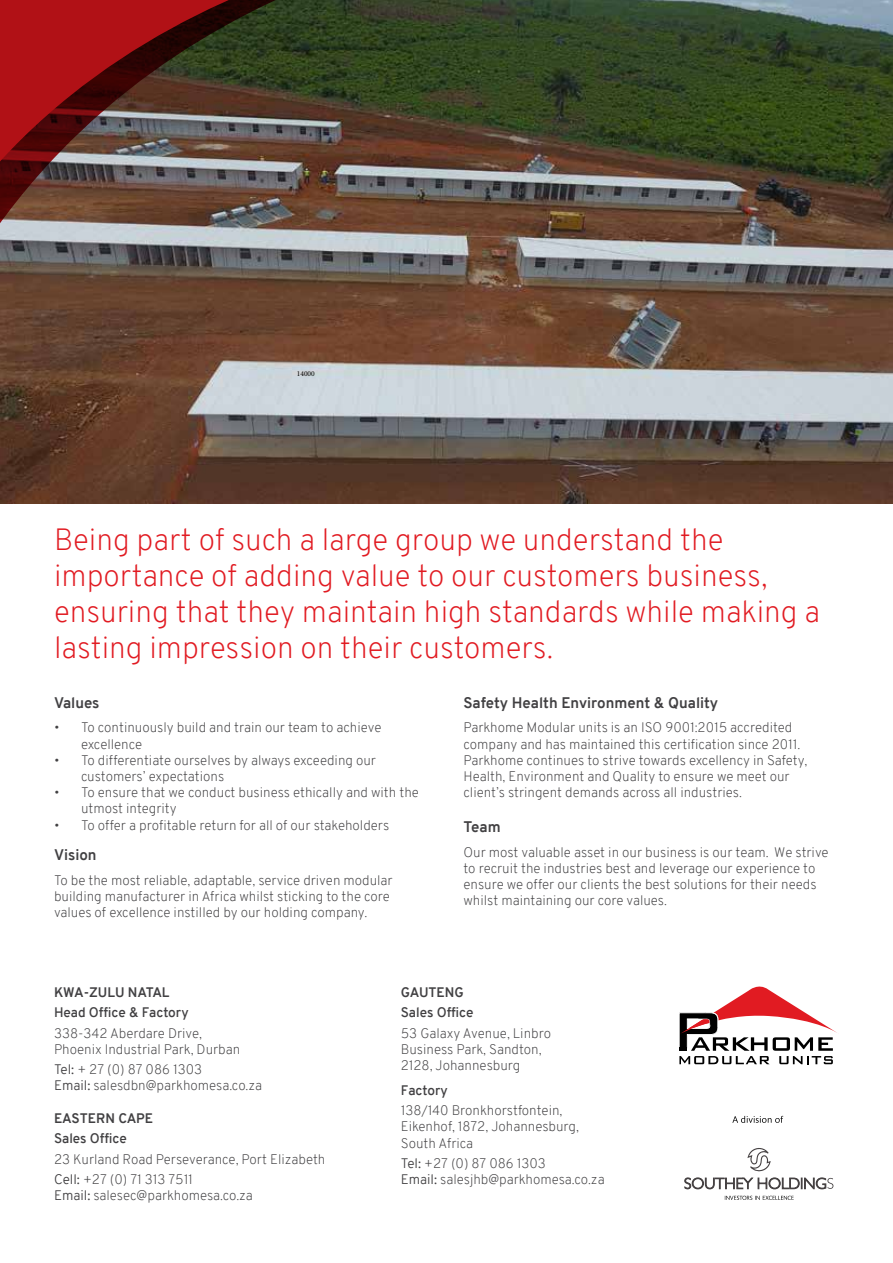
<style>
.page{position:relative;width:893px;height:1263px;background:#fff}
.page>*{position:absolute;margin:0;border:0;box-sizing:border-box;transform-origin:0 0}
.t1{font:200 30px/36px "Overpass";color:#e11b22}
.t2{font:700 15px "Overpass";color:#414042}
.t3{font:200 13.5px/16.2px "Overpass";color:#414042}
.t4{font:600 13.5px "Overpass";color:#414042}
.t5{font:700 13.5px "Overpass";color:#414042}
.t6{font:7.5px "Minion Pro";color:#000}
.s1{font-weight:300}
</style>
<div class="page">
<img style="left:0;top:0;width:893px;height:503px">
<svg style="left:679px;top:986px;width:158px;height:78px"></svg>
<svg style="left:0;top:0;width:530px;height:288px;background:#654d3a"></svg>
<img style="left:0;top:0;width:529px;height:272px">
<svg style="left:747px;top:1148px;width:24px;height:24px"></svg>
<svg style="left:725px;top:1196px;width:69px;height:4px"></svg>
<svg style="left:685px;top:1178px;width:148px;height:11px"></svg>
<svg style="left:732px;top:1116px;width:51px;height:7px"></svg>
<p class="t6" style="left:297px;top:369px;width:19px">14000</p>
<h1 class="t1" style="left:54px;top:521px;width:767px">Being part of such a large group we understand the importance of adding value to our customers business, ensuring that they maintain high standards while making a lasting impression on their customers.</h1>
<p class="t2" style="left:54px;top:692px;width:47px">Values</p>
<p class="t3" style="left:81px;top:719px;width:302px;text-indent:-27px">• To continuously build and train our team to achieve excellence</p>
<p class="t3" style="left:81px;top:752px;width:297px;text-indent:-27px">• To differentiate ourselves by always exceeding our customers’ expectations</p>
<p class="t3" style="left:81px;top:784px;width:339px;text-indent:-27px">• To ensure that we conduct business ethically and with the utmost integrity</p>
<p class="t3" style="left:54px;top:817px;width:337px">• To offer a profitable return for all of our stakeholders</p>
<p class="t2" style="left:54px;top:844px;width:44px">Vision</p>
<p class="t3" style="left:54px;top:872px;width:340px">To be the most reliable, adaptable, service driven modular building manufacturer in Africa whilst sticking to the core values of excellence instilled by our holding company.</p>
<p class="t2" style="left:463px;top:692px;width:256px">Safety Health Environment &amp; Quality</p>
<p class="t3" style="left:463px;top:719px;width:345px">Parkhome Modular units is an ISO 9001:2015 accredited company and has maintained this certification since 2011.<br>Parkhome continues to strive towards excellency in Safety, Health, Environment and Quality to ensure we meet our client’s stringent demands across all industries.</p>
<p class="t2" style="left:463px;top:816px;width:39px">Team</p>
<p class="t3" style="left:463px;top:844px;width:367px">Our most valuable asset in our business is our team. We strive to recruit the industries best and leverage our experience to ensure we offer our clients the best solutions for their needs whilst maintaining our core values.</p>
<p class="t5" style="left:54px;top:982px;width:117px">KWA-ZULU NATAL</p>
<p class="t4" style="left:54px;top:1003px;width:136px">Head Office &amp; Factory</p>
<p class="t3" style="left:54px;top:1025px;width:188px">338-342 Aberdare Drive,<br>Phoenix Industrial Park, Durban</p>
<p class="t3" style="left:54px;top:1061px;width:210px"><span class="s1">Tel:</span> + 27 (0) 87 086 1303<br><span class="s1">Email:</span> salesdbn@parkhomesa.co.za</p>
<p class="t5" style="left:54px;top:1108px;width:101px">EASTERN CAPE</p>
<p class="t4" style="left:54px;top:1129px;width:74px">Sales Office</p>
<p class="t3" style="left:54px;top:1149px;width:273px;line-height:20.4px">23 Kurland Road Perseverance, Port Elizabeth<br><span class="s1">Cell:</span> +27 (0) 71 313 7511</p>
<p class="t3" style="left:54px;top:1188px;width:200px"><span class="s1">Email:</span> salesec@parkhomesa.co.za</p>
<p class="t5" style="left:401px;top:982px;width:64px">GAUTENG</p>
<p class="t4" style="left:401px;top:1003px;width:74px">Sales Office</p>
<p class="t3" style="left:401px;top:1025px;width:152px">53 Galaxy Avenue, Linbro<br>Business Park, Sandton,<br>2128, Johannesburg</p>
<p class="t4" style="left:401px;top:1080px;width:48px">Factory</p>
<p class="t3" style="left:401px;top:1102px;width:180px">138/140 Bronkhorstfontein,<br>Eikenhof, 1872, Johannesburg,<br>South Africa</p>
<p class="t3" style="left:401px;top:1155px;width:205px"><span class="s1">Tel:</span> +27 (0) 87 086 1303<br><span class="s1">Email:</span> salesjhb@parkhomesa.co.za</p>
</div>
